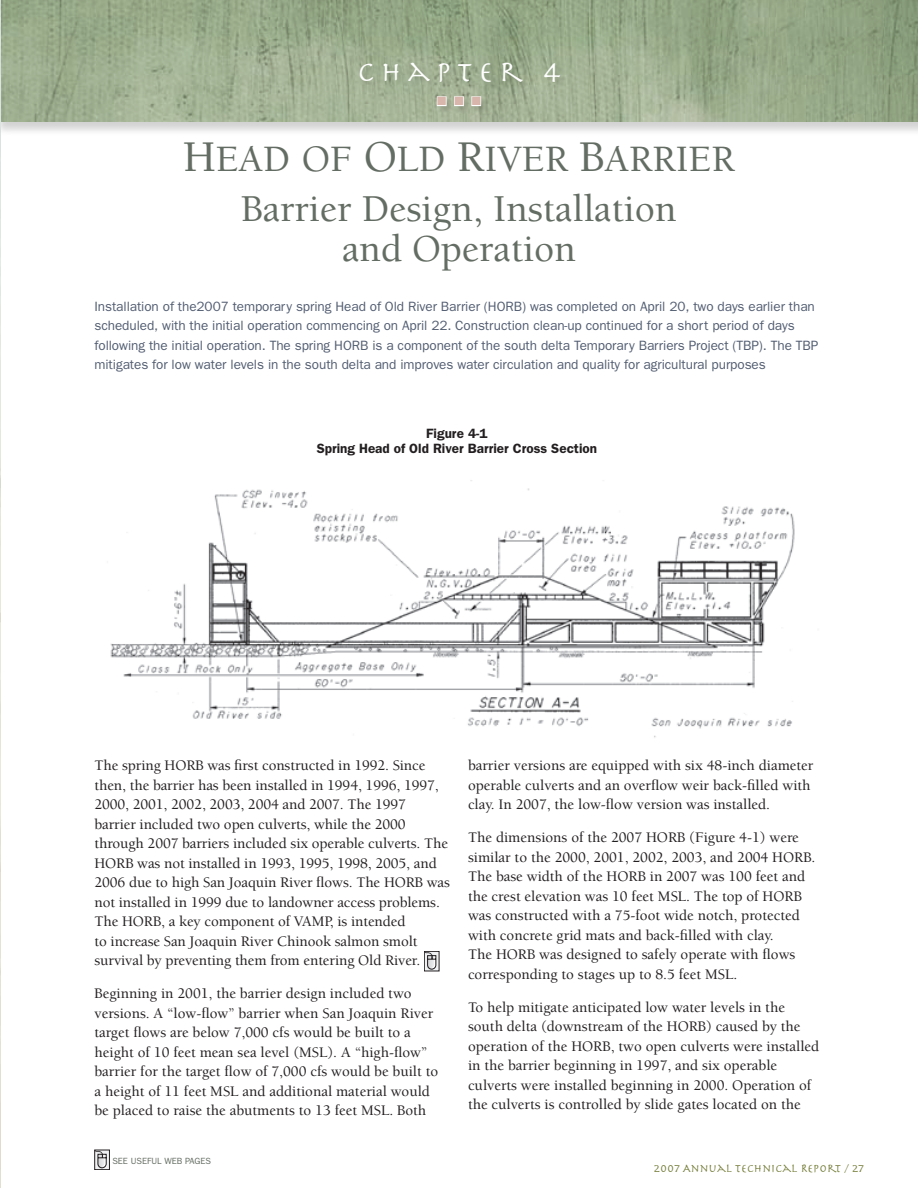
<style>
.page{position:relative;width:918px;height:1188px;background:#fff}
.page>*{position:absolute;margin:0;border:0;box-sizing:border-box;transform-origin:0 0}
.t1{font:500 39px/40.5px "Berkeley";color:#646d63;text-align:center}
.t2{font:500 38.25px "Berkeley";color:#646d63}
.t3{font:30px "Herculanum";letter-spacing:.2em;color:#fff}
.t4{font:500 15px/19.5px "Berkeley";color:#231f20}
.t5{font:13.5px/19.5px "Franklin Gothic";letter-spacing:-.005em;color:#535e72}
.t6{font:600 13.5px/15px "Franklin Gothic";color:#231f20;text-align:center}
.t7{font:12px "Herculanum";color:#727a34}
.t8{font:12px "Zapf Dingbats ITC";color:#d8b6ac}
.t9{font:9px "Franklin Gothic";color:#646d63}
.s1{font-size:45px}
</style>
<div class="page">
<div style="left:0;top:0;width:918px;height:136px;background:#231f20;opacity:.2"></div>
<img style="left:1px;top:0;width:917px;height:121px">
<img style="left:0;top:0;width:1px;height:1188px">
<img style="left:110px;top:480px;width:685px;height:258px">
<div style="left:359px;top:62px;width:208px;height:52px;background:#231f20;opacity:.15"></div>
<div style="left:437px;top:96px;width:10px;height:10px;border:2px solid #fff"></div>
<div style="left:454px;top:96px;width:10px;height:10px;border:2px solid #fff"></div>
<div style="left:471px;top:96px;width:10px;height:10px;border:2px solid #fff"></div>
<svg style="left:436px;top:953px;width:1px;height:16px"></svg>
<svg style="left:424px;top:951px;width:12px;height:19px"></svg>
<div style="left:95px;top:1150px;width:14px;height:20px;background:#f0f1f2"></div>
<div style="left:94px;top:1150px;width:16px;height:20px;border:1px solid #231f20"></div>
<svg style="left:95px;top:1150px;width:12px;height:19px"></svg>
<h3 class="t3" style="left:357px;top:53px;width:206px">CHAPTER 4</h3>
<p class="t8" style="left:437px;top:96px;width:45px">■■■</p>
<h2 class="t2" style="left:183px;top:139px;width:553px"><span class="s1">H</span>ead of <span class="s1">O</span>ld <span class="s1">R</span>iver <span class="s1">B</span>arrier</h2>
<h1 class="t1" style="left:241px;top:189px;width:437px">Barrier Design, Installation and Operation</h1>
<p class="t5" style="left:94px;top:296px;width:722px">Installation of the2007 temporary spring Head of Old River Barrier (HORB) was completed on April 20, two days earlier than scheduled, with the initial operation commencing on April 22. Construction clean-up continued for a short period of days following the initial operation. The spring HORB is a component of the south delta Temporary Barriers Project (TBP). The TBP mitigates for low water levels in the south delta and improves water circulation and quality for agricultural purposes</p>
<p class="t6" style="left:317px;top:426px;width:282px">Figure 4-1<br>Spring Head of Old River Barrier Cross Section</p>
<p class="t4" style="left:94px;top:756px;width:357px">The spring HORB was first constructed in 1992. Since then, the barrier has been installed in 1994, 1996, 1997, 2000, 2001, 2002, 2003, 2004 and 2007. The 1997 barrier included two open culverts, while the 2000 through 2007 barriers included six operable culverts. The HORB was not installed in 1993, 1995, 1998, 2005, and 2006 due to high San Joaquin River flows. The HORB was not installed in 1999 due to landowner access problems.<br>The HORB, a key component of VAMP, is intended<br>to increase San Joaquin River Chinook salmon smolt survival by preventing them from entering Old River.</p>
<p class="t4" style="left:94px;top:984px;width:345px">Beginning in 2001, the barrier design included two versions. A “low-flow” barrier when San Joaquin River target flows are below 7,000 cfs would be built to a height of 10 feet mean sea level (MSL). A “high-flow” barrier for the target flow of 7,000 cfs would be built to a height of 11 feet MSL and additional material would be placed to raise the abutments to 13 feet MSL. Both</p>
<p class="t9" style="left:112px;top:1156px;width:94px">See useful web pages</p>
<p class="t4" style="left:468px;top:756px;width:347px">barrier versions are equipped with six 48-inch diameter operable culverts and an overflow weir back-filled with clay. In 2007, the low-flow version was installed.</p>
<p class="t4" style="left:468px;top:828px;width:349px">The dimensions of the 2007 HORB (Figure 4-1) were similar to the 2000, 2001, 2002, 2003, and 2004 HORB.<br>The base width of the HORB in 2007 was 100 feet and the crest elevation was 10 feet MSL. The top of HORB was constructed with a 75-foot wide notch, protected with concrete grid mats and back-filled with clay.<br>The HORB was designed to safely operate with flows corresponding to stages up to 8.5 feet MSL.</p>
<p class="t4" style="left:468px;top:998px;width:353px">To help mitigate anticipated low water levels in the south delta (downstream of the HORB) caused by the operation of the HORB, two open culverts were installed in the barrier beginning in 1997, and six operable culverts were installed beginning in 2000. Operation of the culverts is controlled by slide gates located on the</p>
<p class="t7" style="left:654px;top:1161px;width:212px">2007 ANNUAL TECHNICAL REPORT / 27</p>
</div>
